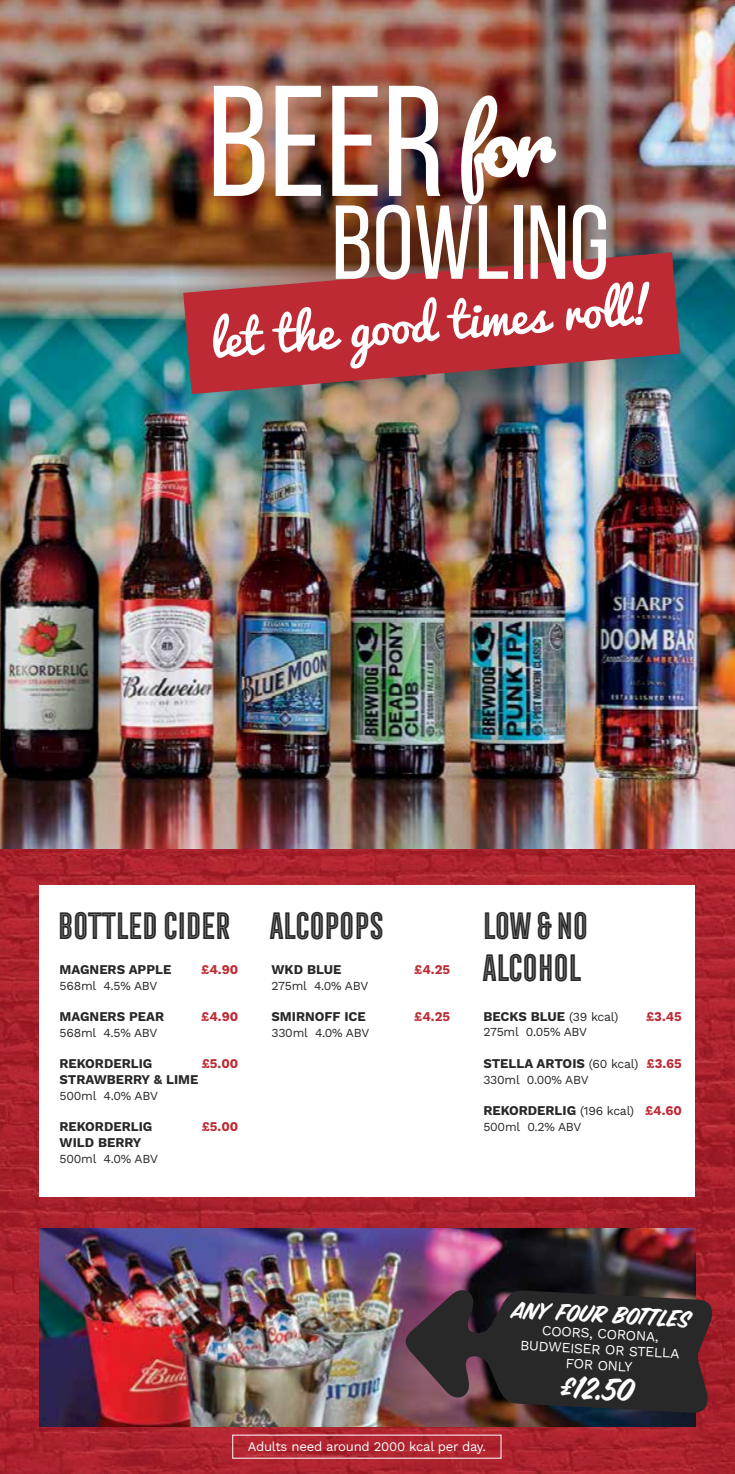
<style>
.page{position:relative;width:735px;height:1474px;background:#fff}
.page>*{position:absolute;margin:0;border:0;box-sizing:border-box;transform-origin:0 0}
.t1{font:157.33px "Bebas Neue";color:#fff}
.t2{font:104.65px "Bebas Neue";color:#fff}
.t3{font:46.9px "Pacifico";color:#fff}
.t4{font:700 35px/42px "Frontage Condensed";letter-spacing:-.14em;color:#292829}
.t5{font:35px "Sign Painter House Brush";color:#fff}
.t6{font:26.25px "Sign Painter House Brush";color:#fff}
.t7{font:14px/15.8px "Work Sans";color:#fff;text-align:center}
.t8{font:700 13.12px "Work Sans";color:#292829}
.t9{font:700 13.12px "Work Sans";color:#bd2a34}
.t10{font:13.12px "Work Sans";letter-spacing:-.02em;color:#fff}
.t11{font:12.25px "Work Sans";letter-spacing:-.02em;color:#292829}
.s1{font-weight:400;font-size:12.25px}
.s2{color:#bd2a34}
</style>
<div class="page">
<img style="left:0;top:848px;width:734px;height:625px">
<img style="left:0;top:0;width:734px;height:848px">
<img style="left:40px;top:1228px;width:654px;height:198px">
<div style="left:40px;top:885px;width:654px;height:311px;background:#fff"></div>
<svg style="left:405px;top:1290px;width:307px;height:122px;background:#372b2f"></svg>
<img style="left:174px;top:5px;width:501px;height:501px;border-radius:50%">
<img style="left:183px;top:252px;width:497px;height:142px">
<img style="left:461px;top:95px;width:95px;height:109px">
<h1 class="t1" style="left:207px;top:56px;width:238px">BEER</h1>
<h2 class="t2" style="left:331px;top:186px;width:279px">BOWLING</h2>
<h3 class="t3" style="left:208px;top:317px;width:447px;rotate:-5deg">let the good times roll!</h3>
<h3 class="t4" style="left:55px;top:904px;width:332px">BOTTLED CIDER ALCOPOPS</h3>
<h3 class="t4" style="left:479px;top:904px;width:111px">LOW &amp; NO<br>ALCOHOL</h3>
<p class="t8" style="left:60px;top:961px;width:113px">MAGNERS APPLE</p>
<p class="t9" style="left:201px;top:961px;width:38px">£4.90</p>
<p class="t11" style="left:60px;top:976px;width:99px">568ml 4.5% ABV</p>
<p class="t8" style="left:60px;top:1009px;width:106px">MAGNERS PEAR</p>
<p class="t9" style="left:201px;top:1009px;width:38px">£4.90</p>
<p class="t11" style="left:60px;top:1023px;width:99px">568ml 4.5% ABV</p>
<p class="t8" style="left:60px;top:1056px;width:94px">REKORDERLIG</p>
<p class="t9" style="left:202px;top:1056px;width:38px">£5.00</p>
<p class="t8" style="left:60px;top:1072px;width:140px">STRAWBERRY &amp; LIME</p>
<p class="t11" style="left:60px;top:1086px;width:100px">500ml 4.0% ABV</p>
<p class="t8" style="left:60px;top:1119px;width:94px">REKORDERLIG</p>
<p class="t9" style="left:202px;top:1119px;width:38px">£5.00</p>
<p class="t8" style="left:60px;top:1135px;width:83px">WILD BERRY</p>
<p class="t11" style="left:60px;top:1149px;width:100px">500ml 4.0% ABV</p>
<p class="t8" style="left:271px;top:961px;width:71px">WKD BLUE</p>
<p class="t9" style="left:414px;top:961px;width:37px">£4.25</p>
<p class="t11" style="left:271px;top:976px;width:98px">275ml 4.0% ABV</p>
<p class="t8" style="left:271px;top:1009px;width:96px">SMIRNOFF ICE</p>
<p class="t9" style="left:414px;top:1009px;width:37px">£4.25</p>
<p class="t11" style="left:271px;top:1023px;width:99px">330ml 4.0% ABV</p>
<p class="t8" style="left:483px;top:1008px;width:136px">BECKS BLUE <span class="s1">(39 kcal)</span></p>
<p class="t9" style="left:645px;top:1008px;width:37px">£3.45</p>
<p class="t11" style="left:483px;top:1022px;width:105px">275ml 0.05% ABV</p>
<p class="t8" style="left:483px;top:1055px;width:200px">STELLA ARTOIS <span class="s1">(60 kcal)</span> <span class="s2">£3.65</span></p>
<p class="t11" style="left:483px;top:1070px;width:107px">330ml 0.00% ABV</p>
<p class="t8" style="left:483px;top:1103px;width:200px">REKORDERLIG <span class="s1">(196 kcal)</span> <span class="s2">£4.60</span></p>
<p class="t11" style="left:483px;top:1117px;width:100px">500ml 0.2% ABV</p>
<p class="t10" style="left:247px;top:1436px;width:239px">Adults need around 2000 kcal per day.</p>
<h3 class="t6" style="left:513px;top:1297px;width:180px;rotate:3deg">ANY four Bottles</h3>
<p class="t7" style="left:521px;top:1320px;width:161px;rotate:3deg">COORS, CORONA,<br>BUDWEISER OR STELLA<br>FOR ONLY</p>
<h3 class="t5" style="left:560px;top:1369px;width:77px;rotate:3deg">£12.50</h3>
</div>
